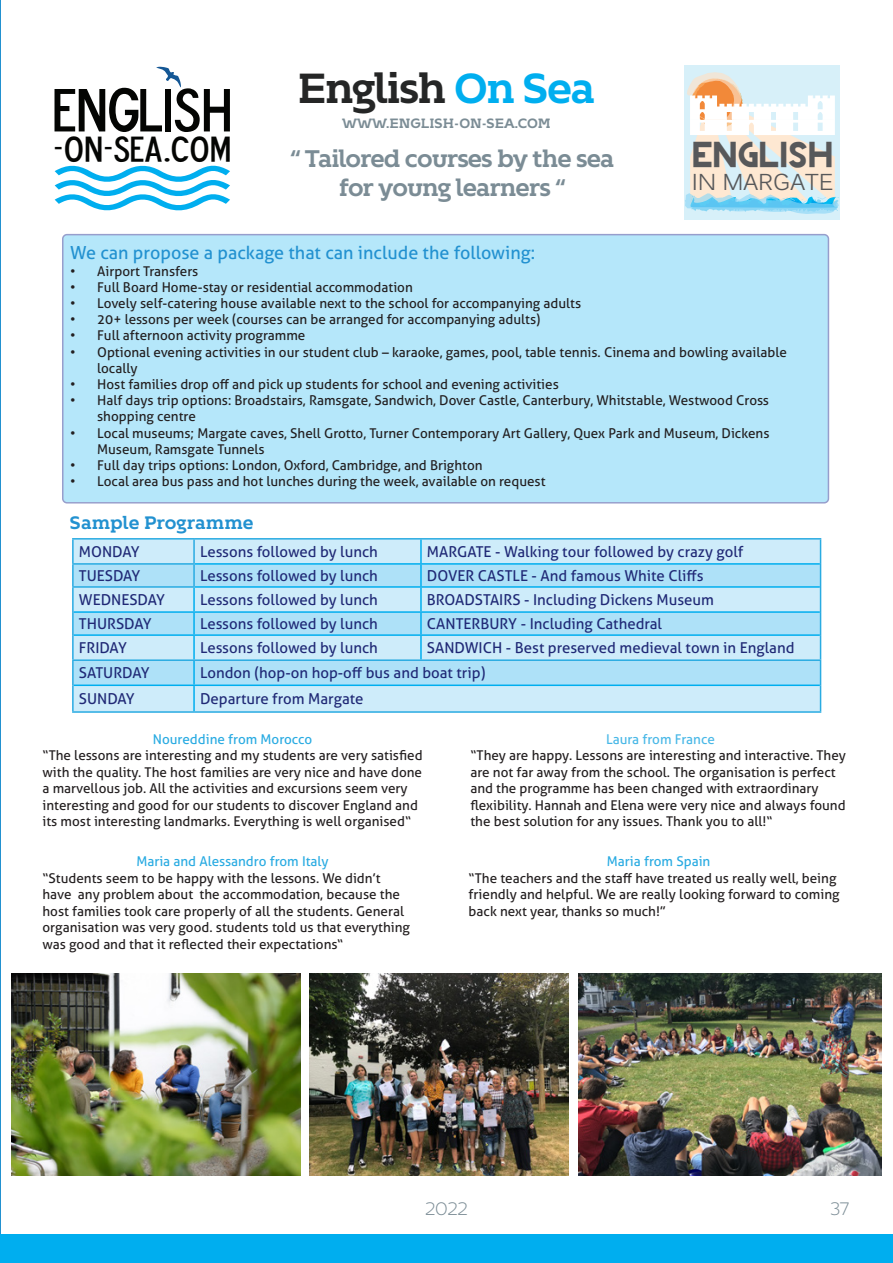
<style>
.page{position:relative;width:893px;height:1263px;background:#fff}
.page>*{position:absolute;margin:0;border:0;box-sizing:border-box;transform-origin:0 0}
.t1{font:61.8px "Blue Highway D Type";letter-spacing:.01em;color:#040503}
.Headlines{font:700 42px "Kontrapunkt Bob";letter-spacing:-.04em;color:#252626}
.t2{font:36.6px "Blue Highway D Type";letter-spacing:.02em;color:#040503}
.t3{font:34.5px "REVOLUTION";color:#57585a}
.Headlines-2{font:700 24px "Kontrapunkt Bob";letter-spacing:-.04em;color:#7b8c95}
.t4{font:22.95px "Kalinga";color:#57585a}
.t5{font:18px "Aller";color:#2291d0}
.t6{font:700 18px "Kontrapunkt Bob";color:#2291d0}
.t7{font:300 18px "Kontrapunkt Bob";letter-spacing:-.045em;color:#7b8c95}
.t8{font:15px "Aller";color:#202976}
.t9{font:13.5px/16.5px "Aller";color:#231f20}
.t10{font:13.5px "Aller";color:#29abe2}
.t11{font:700 13.5px "Kontrapunkt Bob";color:#7b8c95}
.t12{font:13.5px "Aller";color:#49b8e7}
.s1{color:#00aeef}
</style>
<div class="page">
<hr style="left:0;top:0;width:1px;height:1263px;background:#2291d0">
<div style="left:685px;top:65px;width:155px;height:155px;background:#d7f0f9"></div>
<svg style="left:685px;top:72px;width:154px;height:142px"></svg>
<div style="left:0;top:1234px;width:893px;height:29px;background:#00aeef"></div>
<svg style="left:55px;top:165px;width:175px;height:45px"></svg>
<svg style="left:156px;top:67px;width:25px;height:20px"></svg>
<div style="left:74px;top:540px;width:746px;height:171px;background:#ceecfa"></div>
<svg style="left:74px;top:565px;width:746px;height:119px;background:#bbe5f8"></svg>
<hr style="left:420px;top:540px;width:2px;height:23px;background:#00aeef">
<hr style="left:195px;top:563px;width:226px;height:2px;background:#00aeef">
<hr style="left:421px;top:563px;width:399px;height:2px;background:#00aeef">
<hr style="left:420px;top:565px;width:2px;height:21px;background:#00aeef">
<hr style="left:195px;top:586px;width:226px;height:2px;background:#00aeef">
<hr style="left:193px;top:588px;width:2px;height:23px;background:#00aeef">
<hr style="left:421px;top:586px;width:399px;height:2px;background:#00aeef">
<hr style="left:420px;top:588px;width:2px;height:23px;background:#00aeef">
<hr style="left:74px;top:611px;width:120px;height:2px;background:#00aeef">
<hr style="left:194px;top:611px;width:227px;height:2px;background:#00aeef">
<hr style="left:193px;top:613px;width:2px;height:21px;background:#00aeef">
<hr style="left:421px;top:611px;width:399px;height:2px;background:#00aeef">
<hr style="left:420px;top:613px;width:2px;height:21px;background:#00aeef">
<hr style="left:74px;top:634px;width:120px;height:2px;background:#00aeef">
<hr style="left:194px;top:634px;width:227px;height:2px;background:#00aeef">
<hr style="left:193px;top:636px;width:2px;height:23px;background:#00aeef">
<hr style="left:421px;top:634px;width:399px;height:2px;background:#00aeef">
<hr style="left:420px;top:636px;width:2px;height:23px;background:#00aeef">
<hr style="left:193px;top:661px;width:2px;height:23px;background:#00aeef">
<hr style="left:74px;top:684px;width:120px;height:2px;background:#00aeef">
<hr style="left:194px;top:684px;width:227px;height:2px;background:#00aeef">
<hr style="left:193px;top:686px;width:2px;height:25px;background:#00aeef">
<hr style="left:421px;top:684px;width:399px;height:2px;background:#00aeef">
<hr style="left:193px;top:565px;width:2px;height:21px;background:#29abe2">
<hr style="left:72px;top:586px;width:123px;height:2px;background:#29abe2">
<hr style="left:193px;top:540px;width:2px;height:23px;background:#29abe2">
<hr style="left:72px;top:563px;width:123px;height:2px;background:#29abe2">
<hr style="left:72px;top:538px;width:122px;height:2px;background:#29abe2">
<hr style="left:72px;top:540px;width:2px;height:23px;background:#29abe2">
<hr style="left:194px;top:538px;width:227px;height:2px;background:#29abe2">
<hr style="left:421px;top:538px;width:400px;height:2px;background:#29abe2">
<hr style="left:72px;top:565px;width:2px;height:21px;background:#29abe2">
<hr style="left:72px;top:588px;width:2px;height:24px;background:#29abe2">
<hr style="left:72px;top:612px;width:2px;height:23px;background:#29abe2">
<hr style="left:72px;top:635px;width:2px;height:24px;background:#29abe2">
<hr style="left:72px;top:659px;width:122px;height:2px;background:#29abe2">
<hr style="left:72px;top:661px;width:2px;height:24px;background:#29abe2">
<hr style="left:194px;top:659px;width:227px;height:2px;background:#29abe2">
<hr style="left:421px;top:659px;width:400px;height:2px;background:#29abe2">
<hr style="left:72px;top:685px;width:2px;height:26px;background:#29abe2">
<svg style="left:820px;top:540px;width:1px;height:171px"></svg>
<hr style="left:72px;top:711px;width:122px;height:2px;background:#29abe2">
<hr style="left:194px;top:711px;width:227px;height:2px;background:#29abe2">
<hr style="left:421px;top:711px;width:400px;height:2px;background:#29abe2">
<div style="left:63px;top:235px;width:765px;height:268px;background:#b5e7fa;border-radius:4px"></div>
<div style="left:62px;top:234px;width:767px;height:269px;border:2px solid #2f3e99;border-radius:4px"></div>
<img style="left:309px;top:974px;width:260px;height:202px">
<img style="left:579px;top:974px;width:303px;height:202px">
<img style="left:12px;top:974px;width:288px;height:202px">
<p class="t1" style="left:53px;top:71px;width:180px">ENGLISH</p>
<p class="t2" style="left:53px;top:126px;width:179px">-ON-SEA.COM</p>
<p class="Headlines" style="left:298px;top:64px;width:299px">English <span class="s1">On Sea</span></p>
<p class="t11" style="left:342px;top:115px;width:210px">WWW.ENGLISH-ON-SEA.COM</p>
<p class="Headlines-2" style="left:290px;top:145px;width:326px">“ Tailored courses by the sea</p>
<p class="Headlines-2" style="left:339px;top:174px;width:228px">for young learners “</p>
<p class="t3" style="left:692px;top:125px;width:142px">ENGLISH</p>
<p class="t4" style="left:692px;top:167px;width:143px">IN MARGATE</p>
<p class="t5" style="left:70px;top:242px;width:466px">We can propose a package that can include the following:</p>
<p class="t9" style="left:70px;top:262px;width:130px">• Airport Transfers</p>
<p class="t9" style="left:70px;top:279px;width:344px">• Full Board Home-stay or residential accommodation</p>
<p class="t9" style="left:70px;top:295px;width:512px">• Lovely self-catering house available next to the school for accompanying adults</p>
<p class="t9" style="left:70px;top:311px;width:472px">• 20+ lessons per week (courses can be arranged for accompanying adults)</p>
<p class="t9" style="left:70px;top:327px;width:237px">• Full afternoon activity programme</p>
<p class="t9" style="left:97px;top:344px;width:691px;text-indent:-27px">• Optional evening activities in our student club – karaoke, games, pool, table tennis. Cinema and bowling available locally</p>
<p class="t9" style="left:70px;top:376px;width:490px">• Host families drop off and pick up students for school and evening activities</p>
<p class="t9" style="left:97px;top:392px;width:673px;text-indent:-27px">• Half days trip options: Broadstairs, Ramsgate, Sandwich, Dover Castle, Canterbury, Whitstable, Westwood Cross shopping centre</p>
<p class="t9" style="left:97px;top:425px;width:674px;text-indent:-27px">• Local museums; Margate caves, Shell Grotto, Turner Contemporary Art Gallery, Quex Park and Museum, Dickens<br>Museum, Ramsgate Tunnels</p>
<p class="t9" style="left:70px;top:457px;width:414px">• Full day trips options: London, Oxford, Cambridge, and Brighton</p>
<p class="t9" style="left:70px;top:473px;width:477px">• Local area bus pass and hot lunches during the week, available on request</p>
<p class="t6" style="left:70px;top:512px;width:185px">Sample Programme</p>
<p class="t8" style="left:79px;top:542px;width:62px">MONDAY</p>
<p class="t8" style="left:200px;top:542px;width:179px">Lessons followed by lunch</p>
<p class="t8" style="left:427px;top:542px;width:318px">MARGATE - Walking tour followed by crazy golf</p>
<p class="t8" style="left:79px;top:566px;width:63px">TUESDAY</p>
<p class="t8" style="left:200px;top:566px;width:179px">Lessons followed by lunch</p>
<p class="t8" style="left:427px;top:566px;width:278px">DOVER CASTLE - And famous White Cliffs</p>
<p class="t8" style="left:79px;top:591px;width:88px">WEDNESDAY</p>
<p class="t8" style="left:200px;top:591px;width:179px">Lessons followed by lunch</p>
<p class="t8" style="left:427px;top:591px;width:289px">BROADSTAIRS - Including Dickens Museum</p>
<p class="t8" style="left:79px;top:615px;width:74px">THURSDAY</p>
<p class="t8" style="left:200px;top:615px;width:179px">Lessons followed by lunch</p>
<p class="t8" style="left:427px;top:615px;width:237px">CANTERBURY - Including Cathedral</p>
<p class="t8" style="left:79px;top:639px;width:50px">FRIDAY</p>
<p class="t8" style="left:200px;top:639px;width:179px">Lessons followed by lunch</p>
<p class="t8" style="left:427px;top:639px;width:369px">SANDWICH - Best preserved medieval town in England</p>
<p class="t8" style="left:79px;top:664px;width:72px">SATURDAY</p>
<p class="t8" style="left:200px;top:664px;width:287px">London (hop-on hop-off bus and boat trip)</p>
<p class="t8" style="left:79px;top:690px;width:57px">SUNDAY</p>
<p class="t8" style="left:200px;top:690px;width:165px">Departure from Margate</p>
<p class="t10" style="left:153px;top:731px;width:161px">Noureddine from Morocco</p>
<p class="t9" style="left:43px;top:747px;width:382px">“The lessons are interesting and my students are very satisfied with the quality. The host families are very nice and have done a marvellous job. All the activities and excursions seem very interesting and good for our students to discover England and its most interesting landmarks. Everything is well organised“</p>
<p class="t10" style="left:136px;top:853px;width:194px">Maria and Alessandro from Italy</p>
<p class="t9" style="left:43px;top:870px;width:369px">“Students seem to be happy with the lessons. We didn’t have any problem about the accommodation, because the host families took care properly of all the students. General organisation was very good. students told us that everything was good and that it reflected their expectations“</p>
<p class="t12" style="left:606px;top:731px;width:110px">Laura from France</p>
<p class="t9" style="left:470px;top:747px;width:377px">“They are happy. Lessons are interesting and interactive. They are not far away from the school. The organisation is perfect and the programme has been changed with extraordinary flexibility. Hannah and Elena were very nice and always found the best solution for any issues. Thank you to all!“</p>
<p class="t10" style="left:607px;top:853px;width:105px">Maria from Spain</p>
<p class="t9" style="left:469px;top:870px;width:372px">“The teachers and the staff have treated us really well, being friendly and helpful. We are really looking forward to coming back next year, thanks so much!”</p>
<p class="t7" style="left:425px;top:1199px;width:45px">2022</p>
<h3 class="t7" style="left:830px;top:1199px;width:21px">37</h3>
</div>
